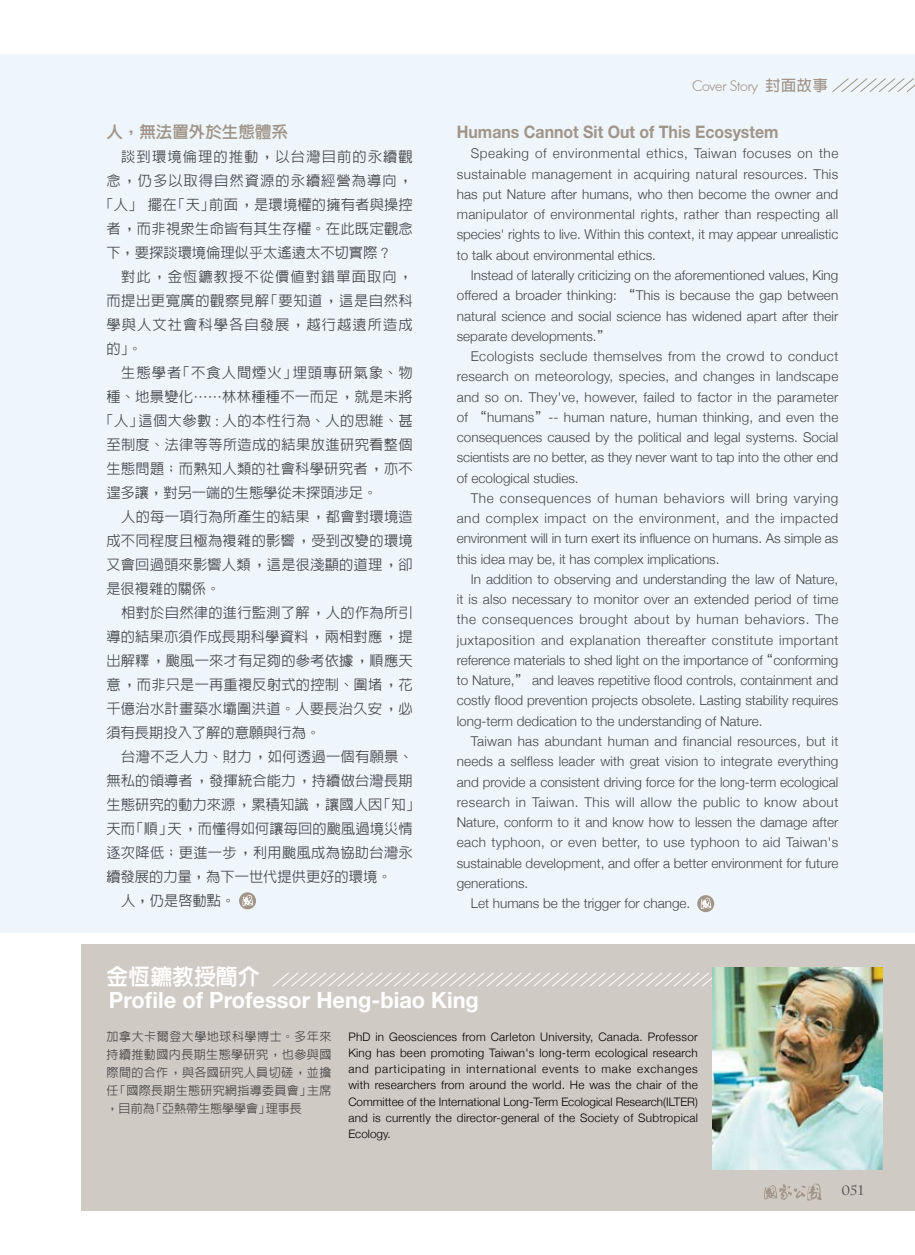
<style>
.page{position:relative;width:915px;height:1255px;background:#fff}
.page>*{position:absolute;margin:0;border:0;box-sizing:border-box;transform-origin:0 0}
.t1{font:700 22.5px "Helvetica Neue";color:#fff}
.t2{font:22.5px "Lin Gothic Extra";color:#fff}
.t3{font:700 17.25px "Helvetica Neue";color:#a19589;scale:.92 1}
.t4{font:16.5px "Lin Gothic Extra";color:#a19589}
.t5{font:15px "Fut Lig";color:#a19589}
.t6{font:500 14.25px "Lin Gothic";letter-spacing:.02em;color:#464648}
.t7{font:500 14.25px "Lin Gothic";color:#464648}
.t8{font:500 14.25px "Lin Gothic";letter-spacing:.075em;color:#464648}
.t9{font:500 14.25px "Lin Gothic";letter-spacing:.04em;color:#464648}
.t10{font:500 14.25px "Lin Gothic";letter-spacing:.07em;color:#464648}
.t11{font:300 13.5px/20.2px "Helvetica Neue";color:#464648;text-align:justify}
.t12{font:300 13.5px "Helvetica Neue";letter-spacing:.02em;color:#464648}
.t13{font:300 13.5px "Helvetica Neue";letter-spacing:.035em;color:#464648}
.t14{font:13.5px "Charlemagne Std";color:#464648}
.t15{font:500 12px/18px "Lin Gothic";letter-spacing:.025em;color:#464648;text-align:justify}
.t16{font:300 11.7px/16.2px "Helvetica Neue";letter-spacing:.02em;color:#000;text-align:justify}
.s1{font-family:"Helvetica Neue";font-weight:300}
.s2{font-family:"DF Hei Std W3";font-weight:400}
.s3{font-family:"Lin Gothic";font-weight:700}
.s4{font-family:"Lin Gothic";font-weight:500}
</style>
<div class="page">
<div style="left:0;top:54px;width:914px;height:878px;background:#eef6fc"></div>
<div style="left:81px;top:944px;width:833px;height:266px;background:#d0cac4"></div>
<svg style="left:272px;top:972px;width:439px;height:15px"></svg>
<img style="left:711px;top:967px;width:171px;height:202px">
<div style="left:697px;top:895px;width:17px;height:17px;background:#a19589;border-radius:50%"></div>
<svg style="left:700px;top:897px;width:11px;height:12px"></svg>
<div style="left:239px;top:892px;width:17px;height:17px;background:#a19589;border-radius:50%"></div>
<svg style="left:242px;top:894px;width:11px;height:12px"></svg>
<svg style="left:764px;top:1183px;width:57px;height:17px"></svg>
<svg style="left:832px;top:78px;width:82px;height:14px"></svg>
<p class="t4" style="left:106px;top:123px;width:183px">人，無法置外於生態體系</p>
<p class="t8" style="left:121px;top:149px;width:293px">談到環境倫理的推動，以台灣目前的永續觀</p>
<p class="t8" style="left:106px;top:173px;width:308px">念，仍多以取得自然資源的永續經營為導向，</p>
<p class="t6" style="left:99px;top:197px;width:315px">「人」擺在「天」前面，是環境權的擁有者與操控</p>
<p class="t6" style="left:106px;top:221px;width:308px">者，而非視眾生命皆有其生存權。在此既定觀念</p>
<p class="t7" style="left:106px;top:245px;width:283px">下，要探談環境倫理似乎太遙遠太不切實際 <span class="s1">?</span></p>
<p class="t8" style="left:121px;top:269px;width:293px">對此，金恆鑣教授不從價值對錯單面取向，</p>
<p class="t9" style="left:106px;top:293px;width:308px">而提出更寬廣的觀察見解「要知道，這是自然科</p>
<p class="t8" style="left:106px;top:317px;width:308px">學與人文社會科學各自發展，越行越遠所造成</p>
<p class="t6" style="left:106px;top:341px;width:37px">的」。</p>
<p class="t10" style="left:121px;top:365px;width:293px">生態學者「不食人間煙火」埋頭專研氣象、物</p>
<p class="t6" style="left:106px;top:389px;width:308px">種、地景變化<span class="s2">……</span>林林種種不一而足，就是未將</p>
<p class="t6" style="left:99px;top:414px;width:315px">「人」這個大參數 <span class="s1">:</span> 人的本性行為、人的思維、甚</p>
<p class="t6" style="left:106px;top:437px;width:308px">至制度、法律等等所造成的結果放進研究看整個</p>
<p class="t6" style="left:106px;top:461px;width:308px">生態問題；而熟知人類的社會科學研究者，亦不</p>
<p class="t7" style="left:106px;top:485px;width:272px">遑多讓，對另一端的生態學從未探頭涉足。</p>
<p class="t6" style="left:121px;top:509px;width:293px">人的每一項行為所產生的結果，都會對環境造</p>
<p class="t6" style="left:106px;top:533px;width:308px">成不同程度且極為複雜的影響，受到改變的環境</p>
<p class="t6" style="left:106px;top:557px;width:308px">又會回過頭來影響人類，這是很淺顯的道理，卻</p>
<p class="t7" style="left:106px;top:581px;width:116px">是很複雜的關係。</p>
<p class="t6" style="left:121px;top:605px;width:293px">相對於自然律的進行監測了解，人的作為所引</p>
<p class="t6" style="left:106px;top:629px;width:308px">導的結果亦須作成長期科學資料，兩相對應，提</p>
<p class="t6" style="left:106px;top:653px;width:308px">出解釋，颱風一來才有足夠的參考依據，順應天</p>
<p class="t6" style="left:106px;top:677px;width:308px">意，而非只是一再重複反射式的控制、圍堵，花</p>
<p class="t6" style="left:106px;top:701px;width:308px">千億治水計畫築水壩圍洪道。人要長治久安，必</p>
<p class="t7" style="left:106px;top:725px;width:215px">須有長期投入了解的意願與行為。</p>
<p class="t6" style="left:121px;top:749px;width:293px">台灣不乏人力、財力，如何透過一個有願景、</p>
<p class="t6" style="left:106px;top:773px;width:308px">無私的領導者，發揮統合能力，持續做台灣長期</p>
<p class="t6" style="left:106px;top:797px;width:315px">生態研究的動力來源，累積知識，讓國人因「知」</p>
<p class="t6" style="left:106px;top:821px;width:308px">天而「順」天，而懂得如何讓每回的颱風過境災情</p>
<p class="t6" style="left:106px;top:845px;width:308px">逐次降低；更進一步，利用颱風成為協助台灣永</p>
<p class="t7" style="left:106px;top:869px;width:286px">續發展的力量，為下一世代提供更好的環境。</p>
<p class="t6" style="left:121px;top:893px;width:115px">人，仍是啟動點。</p>
<h1 class="t2" style="left:107px;top:965px;width:154px">金恆鑣教授簡介</h1>
<p class="t5" style="left:692px;top:77px;width:136px">Cover Story <span class="s3">封面故事</span></p>
<p class="t3" style="left:456px;top:121px;width:351px">Humans Cannot Sit Out of This Ecosystem</p>
<p class="t11" style="left:456px;top:143px;width:383px;text-indent:14px">Speaking of environmental ethics, Taiwan focuses on the sustainable management in acquiring natural resources. This has put Nature after humans, who then become the owner and manipulator of environmental rights, rather than respecting all species' rights to live. Within this context, it may appear unrealistic to talk about environmental ethics.</p>
<p class="t11" style="left:456px;top:265px;width:383px;text-indent:14px">Instead of laterally criticizing on the aforementioned values, King offered a broader thinking: <span class="s4">“</span>This is because the gap between natural science and social science has widened apart after their separate developments.<span class="s4">”</span></p>
<p class="t11" style="left:456px;top:346px;width:383px;text-indent:14px">Ecologists seclude themselves from the crowd to conduct research on meteorology, species, and changes in landscape and so on. They've, however, failed to factor in the parameter of <span class="s4">“</span>humans<span class="s4">”</span>-- human nature, human thinking, and even the consequences caused by the political and legal systems. Social scientists are no better, as they never want to tap into the other end of ecological studies.</p>
<p class="t11" style="left:456px;top:487px;width:383px;text-indent:14px">The consequences of human behaviors will bring varying and complex impact on the environment, and the impacted environment will in turn exert its influence on humans. As simple as this idea may be, it has complex implications.</p>
<p class="t11" style="left:456px;top:568px;width:383px;text-indent:14px">In addition to observing and understanding the law of Nature, it is also necessary to monitor over an extended period of time the consequences brought about by human behaviors. The juxtaposition and explanation thereafter constitute important reference materials to shed light on the importance of<span class="s4">“</span>conforming to Nature,<span class="s4">”</span> and leaves repetitive flood controls, containment and costly flood prevention projects obsolete. Lasting stability requires long-term dedication to the understanding of Nature.</p>
<p class="t12" style="left:470px;top:733px;width:369px">Taiwan has abundant human and financial resources, but it</p>
<p class="t11" style="left:456px;top:751px;width:383px">needs a selfless leader with great vision to integrate everything</p>
<p class="t11" style="left:456px;top:771px;width:383px">and provide a consistent driving force for the long-term ecological</p>
<p class="t13" style="left:456px;top:793px;width:383px">research in Taiwan. This will allow the public to know about</p>
<p class="t11" style="left:456px;top:811px;width:383px">Nature, conform to it and know how to lessen the damage after</p>
<p class="t12" style="left:456px;top:834px;width:383px">each typhoon, or even better, to use typhoon to aid Taiwan's</p>
<p class="t11" style="left:456px;top:852px;width:383px">sustainable development, and offer a better environment for future</p>
<p class="t11" style="left:456px;top:872px;width:73px">generations.</p>
<p class="t11" style="left:470px;top:892px;width:221px">Let humans be the trigger for change.</p>
<h1 class="t1" style="left:109px;top:985px;width:371px">Profile of Professor Heng-biao King</h1>
<p class="t15" style="left:107px;top:1027px;width:226px">加拿大卡爾登大學地球科學博士。多年來持續推動國內長期生態學研究，也參與國際間的合作，與各國研究人員切磋，並擔任「國際長期生態研究網指導委員會」主席，目前為「亞熱帶生態學學會」理事長</p>
<p class="t16" style="left:348px;top:1028px;width:351px">PhD in Geosciences from Carleton University, Canada. Professor King has been promoting Taiwan's long-term ecological research and participating in international events to make exchanges with researchers from around the world. He was the chair of the Committee of the International Long-Term Ecological Research(ILTER) and is currently the director-general of the Society of Subtropical Ecology.</p>
<p class="t14" style="left:841px;top:1182px;width:24px">051</p>
</div>
